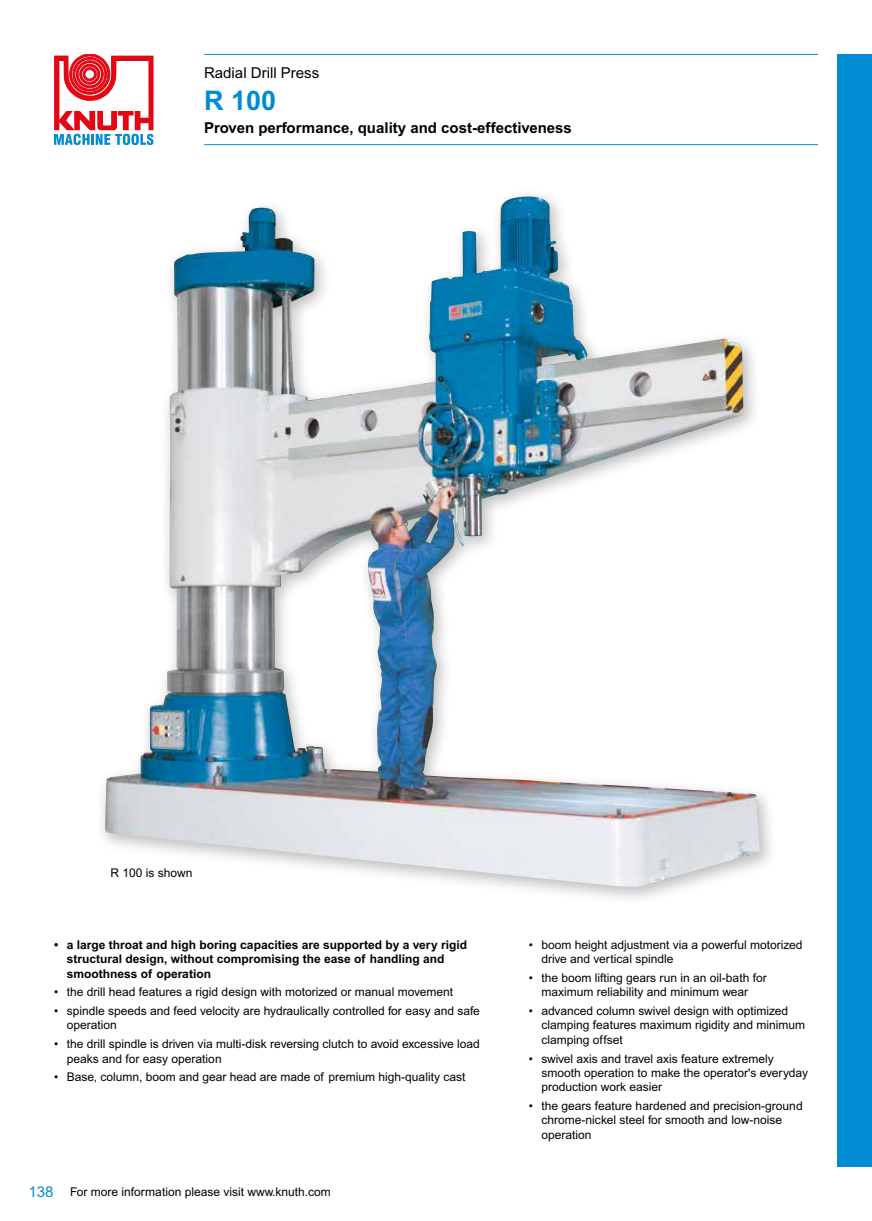
<style>
.page{position:relative;width:872px;height:1221px;background:#fff}
.page>*{position:absolute;margin:0;border:0;box-sizing:border-box;transform-origin:0 0}
.t1{font:700 27px "Arial MT Pro";color:#008bd2}
.t2{font:700 15px "Arial MT Pro";color:#000}
.t3{font:15px "Arial MT Pro";color:#000}
.t4{font:15px "Arial MT Pro";color:#008bd2}
.t5{font:12px/14.4px "Arial MT Pro";color:#000}
.t6{font:700 12px/14.4px "Arial MT Pro";color:#000}
</style>
<div class="page">
<div style="left:838px;top:54px;width:34px;height:1112px;background:#008bd2"></div>
<div style="left:95px;top:187px;width:683px;height:718px;background:#000;opacity:.26"></div>
<img style="left:105px;top:197px;width:418px;height:631px">
<hr style="left:204px;top:54px;width:614px;height:1px;background:#008bd2">
<hr style="left:204px;top:144px;width:614px;height:1px;background:#008bd2">
<svg style="left:54px;top:54px;width:99px;height:91px"></svg>
<p class="t3" style="left:204px;top:64px;width:117px">Radial Drill Press</p>
<h1 class="t1" style="left:204px;top:84px;width:74px">R 100</h1>
<p class="t2" style="left:204px;top:119px;width:369px">Proven performance, quality and cost-effectiveness</p>
<p class="t5" style="left:111px;top:865px;width:84px">R 100 is shown</p>
<p class="t6" style="left:67px;top:937px;width:402px;text-indent:-13px">• a large throat and high boring capacities are supported by a very rigid structural design, without compromising the ease of handling and smoothness of operation</p>
<p class="t5" style="left:54px;top:985px;width:400px">• the drill head features a rigid design with motorized or manual movement</p>
<p class="t5" style="left:67px;top:1004px;width:415px;text-indent:-13px">• spindle speeds and feed velocity are hydraulically controlled for easy and safe operation</p>
<p class="t5" style="left:67px;top:1037px;width:414px;text-indent:-13px">• the drill spindle is driven via multi-disk reversing clutch to avoid excessive load peaks and for easy operation</p>
<p class="t5" style="left:54px;top:1070px;width:413px">• Base, column, boom and gear head are made of premium high-quality cast</p>
<p class="t4" style="left:28px;top:1182px;width:27px">138</p>
<p class="t5" style="left:70px;top:1184px;width:262px">For more information please visit www.knuth.com</p>
<p class="t5" style="left:541px;top:938px;width:263px;text-indent:-13px">• boom height adjustment via a powerful motorized drive and vertical spindle</p>
<p class="t5" style="left:529px;top:971px;width:239px;text-align:center">• the boom lifting gears run in an oil-bath for maximum reliability and minimum wear</p>
<p class="t5" style="left:541px;top:1004px;width:265px;text-indent:-13px">• advanced column swivel design with optimized clamping features maximum rigidity and minimum clamping offset</p>
<p class="t5" style="left:541px;top:1051px;width:268px;text-indent:-13px">• swivel axis and travel axis feature extremely smooth operation to make the operator's everyday production work easier</p>
<p class="t5" style="left:541px;top:1099px;width:263px;text-indent:-13px">• the gears feature hardened and precision-ground chrome-nickel steel for smooth and low-noise operation</p>
</div>
